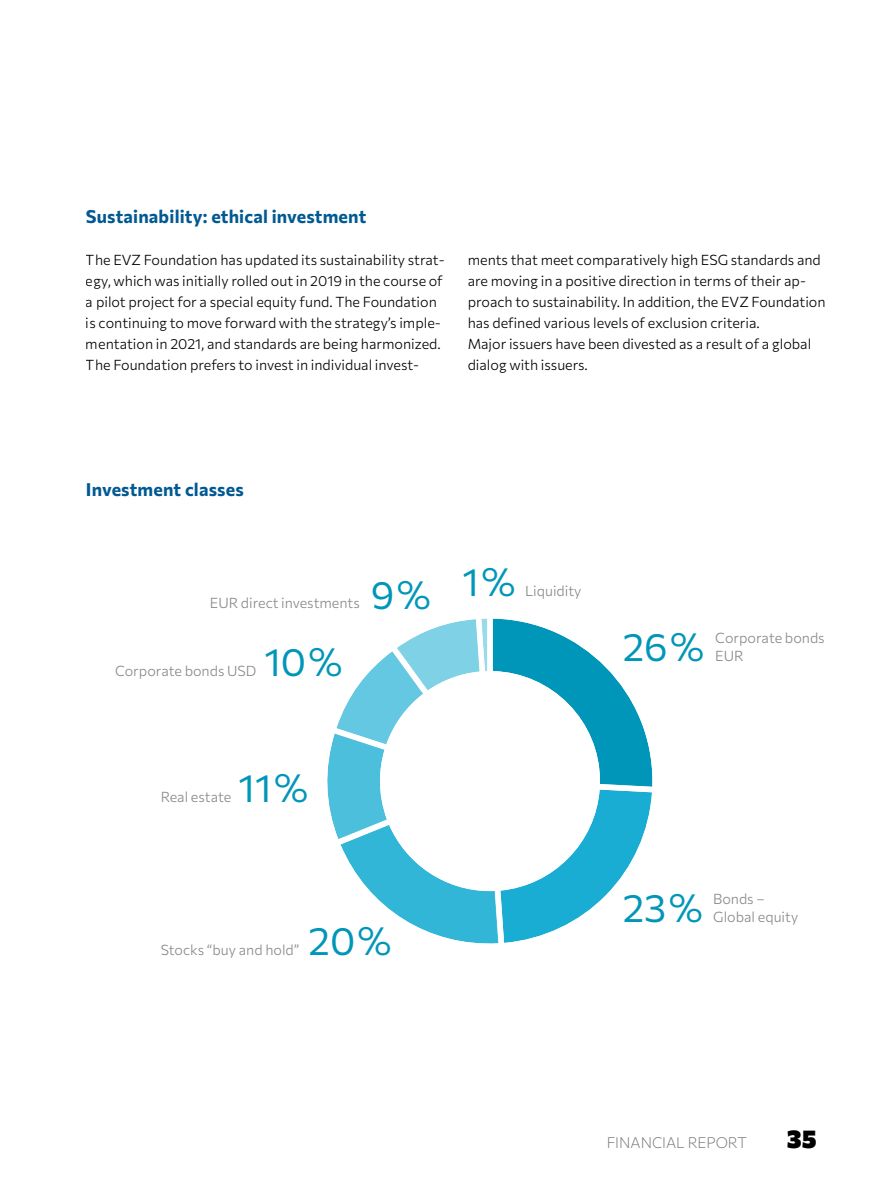
<style>
.page{position:relative;width:893px;height:1191px;background:#fff}
.page>*{position:absolute;margin:0;border:0;box-sizing:border-box;transform-origin:0 0}
.t1{font:38.7px "Commissioner";color:#0096b9}
.t2{font:900 25.2px "Commissioner";color:#000}
.t3{font:700 18px "Commissioner";letter-spacing:.01em;color:#005993}
.t4{font:200 15px "Commissioner";color:#707172}
.t5{font:300 14.25px/21px "Commissioner";color:#000}
.t6{font:300 14.25px/18px "Commissioner";color:#87888a}
</style>
<div class="page">
<svg style="left:327px;top:618px;width:326px;height:326px"></svg>
<p class="t3" style="left:86px;top:202px;width:282px">Sustainability: ethical investment</p>
<p class="t5" style="left:86px;top:249px;width:360px">The EVZ Foundation has updated its sustainability strat&shy;egy, which was initially rolled out in 2019 in the course of a pilot project for a special equity fund. The Foundation is continuing to move forward with the strategy’s imple&shy;mentation in 2021, and standards are being harmonized.<br>The Foundation prefers to invest in individual invest-</p>
<p class="t5" style="left:468px;top:249px;width:359px">ments that meet comparatively high ESG standards and are moving in a positive direction in terms of their ap&shy;proach to sustainability. In addition, the EVZ Foundation has defined various levels of exclusion criteria.<br>Major issuers have been divested as a result of a global dialog with issuers.</p>
<p class="t3" style="left:86px;top:475px;width:159px">Investment classes</p>
<p class="t6" style="left:210px;top:593px;width:151px">EUR direct investments</p>
<h1 class="t1" style="left:371px;top:557px;width:146px">9% 1%</h1>
<p class="t6" style="left:525px;top:581px;width:58px">Liquidity</p>
<p class="t6" style="left:115px;top:661px;width:143px">Corporate bonds USD</p>
<h1 class="t1" style="left:264px;top:631px;width:80px">10%</h1>
<p class="t6" style="left:161px;top:786px;width:72px">Real estate</p>
<h1 class="t1" style="left:239px;top:756px;width:71px">11%</h1>
<p class="t6" style="left:161px;top:940px;width:140px">Stocks “buy and hold”</p>
<h1 class="t1" style="left:309px;top:910px;width:85px">20%</h1>
<h1 class="t1" style="left:623px;top:616px;width:83px">26%</h1>
<p class="t6" style="left:715px;top:628px;width:111px">Corporate bonds<br>EUR</p>
<h1 class="t1" style="left:623px;top:877px;width:82px">23%</h1>
<p class="t6" style="left:713px;top:888px;width:86px">Bonds –<br>Global equity</p>
<p class="t4" style="left:607px;top:1130px;width:138px">FINANCIAL REPORT</p>
<h2 class="t2" style="left:787px;top:1117px;width:31px">35</h2>
</div>
